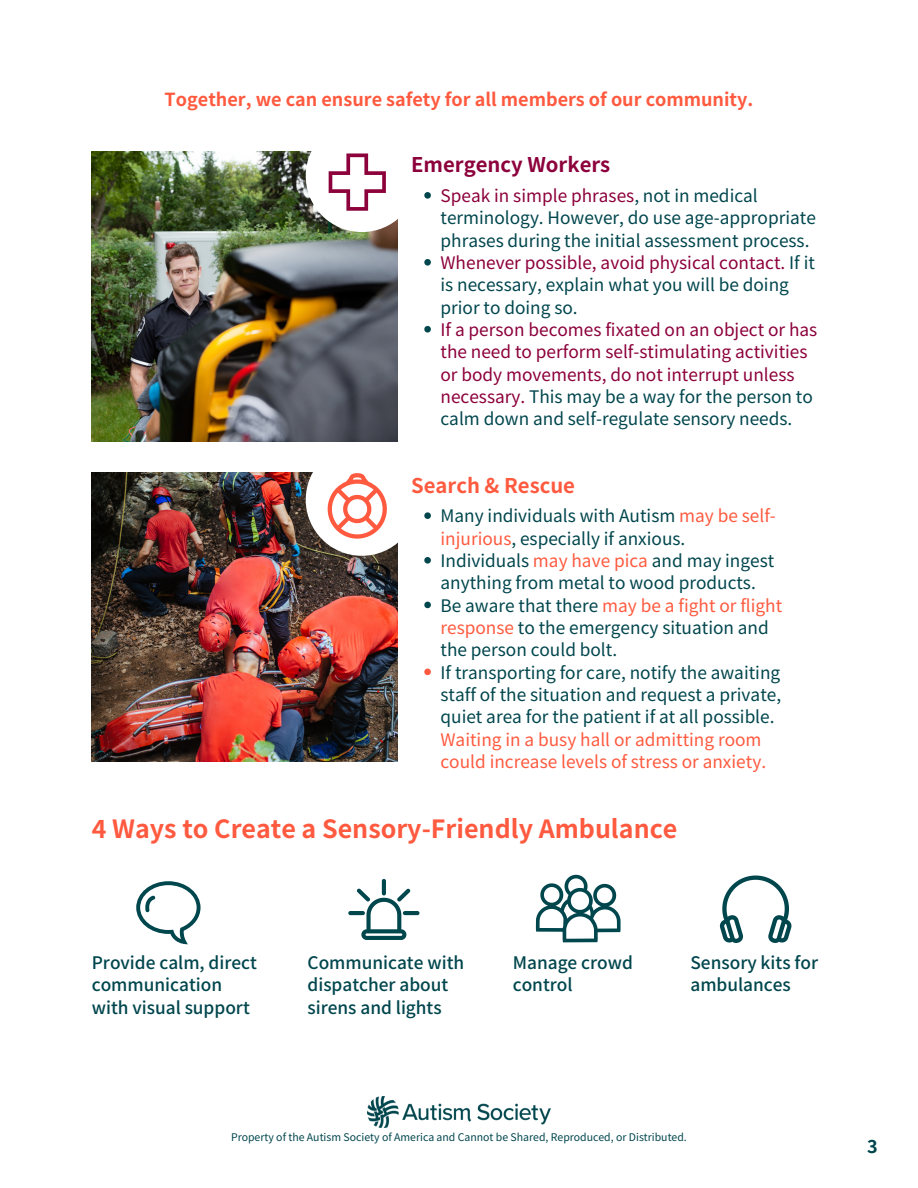
<style>
.page{position:relative;width:918px;height:1188px;background:#fff}
.page>*{position:absolute;margin:0;border:0;box-sizing:border-box;transform-origin:0 0}
.t1{font:700 25.05px "Noto Sans JP";color:#ff5a3f}
.t2{font:700 20.25px "Noto Sans JP";color:#8c003b}
.t3{font:700 20.25px "Noto Sans JP";color:#ff5a3f}
.t4{font:700 18px "Noto Sans JP";color:#ff5a3f}
.t5{font:700 18px "Noto Sans JP";color:#00464d}
.t6{font:17.25px/22.4px "Noto Sans JP";color:#00464d}
.t7{font:17.25px/22.4px "Noto Sans JP";color:#8c003b}
.t8{font:500 17.25px/22.5px "Noto Sans JP";color:#00464d}
.t9{font:10.5px "Noto Sans JP";color:#00464d}
.s1{color:#8c003b}
.s2{color:#00464d}
.s3{color:#ff5a3f}
</style>
<div class="page">
<img style="left:92px;top:472px;width:306px;height:289px">
<div style="left:306px;top:444px;width:112px;height:112px;background:#fff;border-radius:50%"></div>
<img style="left:92px;top:152px;width:306px;height:289px">
<div style="left:306px;top:120px;width:112px;height:112px;background:#fff;border-radius:50%"></div>
<svg style="left:348px;top:879px;width:71px;height:61px"></svg>
<svg style="left:536px;top:875px;width:85px;height:67px"></svg>
<svg style="left:136px;top:881px;width:65px;height:63px"></svg>
<svg style="left:720px;top:876px;width:72px;height:67px"></svg>
<svg style="left:329px;top:153px;width:57px;height:58px"></svg>
<svg style="left:424px;top:512px;width:7px;height:7px"></svg>
<svg style="left:424px;top:557px;width:7px;height:7px"></svg>
<svg style="left:424px;top:602px;width:7px;height:6px"></svg>
<svg style="left:424px;top:669px;width:7px;height:6px"></svg>
<svg style="left:424px;top:192px;width:7px;height:7px"></svg>
<svg style="left:424px;top:259px;width:7px;height:7px"></svg>
<svg style="left:424px;top:326px;width:7px;height:7px"></svg>
<svg style="left:328px;top:473px;width:59px;height:66px"></svg>
<img style="left:367px;top:1096px;width:184px;height:32px">
<p class="t4" style="left:165px;top:86px;width:590px">Together, we can ensure safety for all members of our community.</p>
<p class="t2" style="left:411px;top:149px;width:201px">Emergency Workers</p>
<p class="t6" style="left:441px;top:183px;width:377px"><span class="s1">Speak in simple phrases</span>, not in medical terminology. However, do use age-appropriate phrases during the initial assessment process.</p>
<p class="t6" style="left:441px;top:250px;width:376px"><span class="s1">Whenever possible, avoid physical contact.</span> If it is necessary, explain what you will be doing prior to doing so.</p>
<p class="t7" style="left:441px;top:317px;width:378px">If a person becomes fixated on an object or has the need to perform self-stimulating activities or body movements, do not interrupt unless necessary. <span class="s2">This may be a way for the person to calm down and self-regulate sensory needs.</span></p>
<p class="t3" style="left:411px;top:469px;width:165px">Search &amp; Rescue</p>
<p class="t6" style="left:441px;top:504px;width:337px">Many individuals with Autism <span class="s3">may be self&shy;injurious</span>, especially if anxious.</p>
<p class="t6" style="left:441px;top:548px;width:335px">Individuals <span class="s3">may have pica</span> and may ingest anything from metal to wood products.</p>
<p class="t6" style="left:441px;top:593px;width:343px">Be aware that there <span class="s3">may be a fight or flight response</span> to the emergency situation and the person could bolt.</p>
<p class="t6" style="left:441px;top:660px;width:342px">If transporting for care, notify the awaiting staff of the situation and request a private, quiet area for the patient if at all possible.<br><span class="s3">Waiting in a busy hall or admitting room could increase levels of stress or anxiety.</span></p>
<p class="t1" style="left:92px;top:809px;width:587px">4 Ways to Create a Sensory-Friendly Ambulance</p>
<p class="t8" style="left:92px;top:950px;width:167px">Provide calm, direct communication with visual support</p>
<p class="t8" style="left:513px;top:950px;width:122px">Manage crowd control</p>
<p class="t8" style="left:690px;top:950px;width:129px">Sensory kits for ambulances</p>
<p class="t8" style="left:308px;top:950px;width:158px">Communicate with dispatcher about sirens and lights</p>
<p class="t9" style="left:231px;top:1129px;width:457px">Property of the Autism Society of America and Cannot be Shared, Reproduced, or Distributed.</p>
<p class="t5" style="left:867px;top:1133px;width:11px">3</p>
</div>
